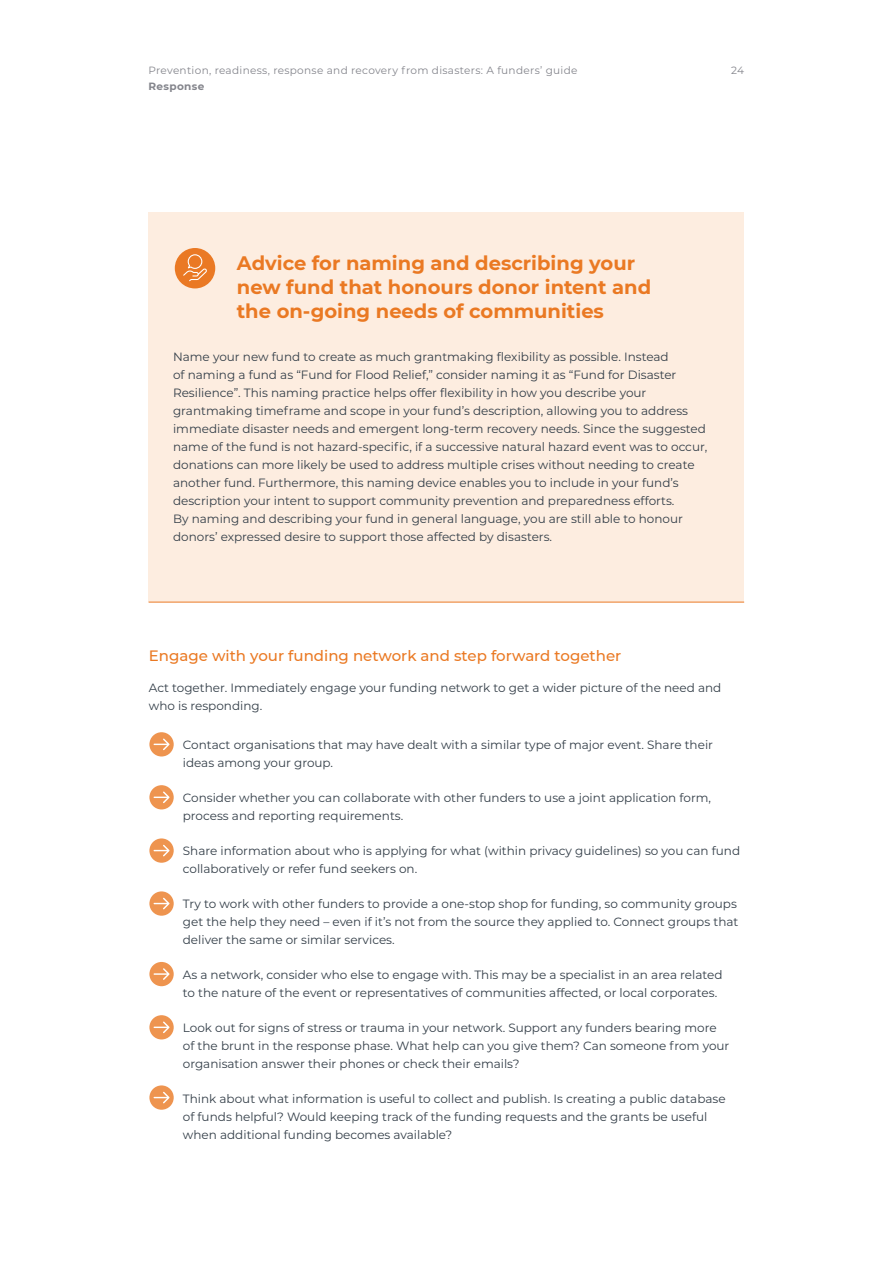
<style>
.page{position:relative;width:893px;height:1263px;background:#fff}
.page>*{position:absolute;margin:0;border:0;box-sizing:border-box;transform-origin:0 0}
.t1{font:700 19.5px/24px "Montserrat";color:#ea7923}
.t2{font:500 15px "Montserrat";color:#ea7923}
.t3{font:12px/18px "Montserrat";color:#333e48}
.t4{font:10.5px "Montserrat";letter-spacing:.03em;color:#84858c}
.t5{font:700 10.5px "Montserrat";letter-spacing:.03em;color:#84858c}
</style>
<div class="page">
<div style="left:149px;top:213px;width:595px;height:389px;background:#fdede0"></div>
<hr style="left:149px;top:602px;width:595px;height:1px;background:#ea7924">
<div style="left:175px;top:248px;width:40px;height:40px;background:#ea7924;border-radius:50%"></div>
<svg style="left:183px;top:254px;width:24px;height:28px"></svg>
<div style="left:149px;top:732px;width:25px;height:24px;background:#ee944f;border-radius:50%"></div>
<svg style="left:154px;top:738px;width:16px;height:12px"></svg>
<div style="left:149px;top:785px;width:25px;height:24px;background:#ee944f;border-radius:50%"></div>
<svg style="left:154px;top:791px;width:16px;height:12px"></svg>
<div style="left:149px;top:838px;width:25px;height:25px;background:#ee944f;border-radius:50%"></div>
<svg style="left:154px;top:845px;width:16px;height:11px"></svg>
<div style="left:149px;top:891px;width:25px;height:25px;background:#ee944f;border-radius:50%"></div>
<svg style="left:154px;top:898px;width:16px;height:11px"></svg>
<div style="left:149px;top:962px;width:25px;height:24px;background:#ee944f;border-radius:50%"></div>
<svg style="left:154px;top:968px;width:16px;height:12px"></svg>
<div style="left:149px;top:1015px;width:25px;height:24px;background:#ee944f;border-radius:50%"></div>
<svg style="left:154px;top:1021px;width:16px;height:12px"></svg>
<div style="left:149px;top:1085px;width:25px;height:25px;background:#ee944f;border-radius:50%"></div>
<svg style="left:154px;top:1092px;width:16px;height:11px"></svg>
<p class="t4" style="left:149px;top:63px;width:430px">Prevention, readiness, response and recovery from disasters: A funders’ guide</p>
<p class="t4" style="left:731px;top:63px;width:14px">24</p>
<p class="t5" style="left:149px;top:79px;width:57px">Response</p>
<h1 class="t1" style="left:237px;top:250px;width:416px">Advice for naming and describing your new fund that honours donor intent and the on-going needs of communities</h1>
<p class="t3" style="left:173px;top:348px;width:536px">Name your new fund to create as much grantmaking flexibility as possible. Instead<br>of naming a fund as “Fund for Flood Relief,” consider naming it as “Fund for Disaster Resilience”. This naming practice helps offer flexibility in how you describe your grantmaking timeframe and scope in your fund’s description, allowing you to address immediate disaster needs and emergent long-term recovery needs. Since the suggested name of the fund is not hazard-specific, if a successive natural hazard event was to occur, donations can more likely be used to address multiple crises without needing to create another fund. Furthermore, this naming device enables you to include in your fund’s description your intent to support community prevention and preparedness efforts.<br>By naming and describing your fund in general language, you are still able to honour donors’ expressed desire to support those affected by disasters.</p>
<p class="t2" style="left:149px;top:645px;width:474px">Engage with your funding network and step forward together</p>
<p class="t3" style="left:149px;top:678px;width:574px">Act together. Immediately engage your funding network to get a wider picture of the need and who is responding.</p>
<p class="t3" style="left:183px;top:735px;width:532px">Contact organisations that may have dealt with a similar type of major event. Share their ideas among your group.</p>
<p class="t3" style="left:183px;top:788px;width:530px">Consider whether you can collaborate with other funders to use a joint application form, process and reporting requirements.</p>
<p class="t3" style="left:183px;top:841px;width:559px">Share information about who is applying for what (within privacy guidelines) so you can fund collaboratively or refer fund seekers on.</p>
<p class="t3" style="left:183px;top:894px;width:557px;text-align:justify">Try to work with other funders to provide a one-stop shop for funding, so community groups get the help they need – even if it’s not from the source they applied to. Connect groups that deliver the same or similar services.</p>
<p class="t3" style="left:183px;top:965px;width:541px">As a network, consider who else to engage with. This may be a specialist in an area related to the nature of the event or representatives of communities affected, or local corporates.</p>
<p class="t3" style="left:183px;top:1018px;width:548px">Look out for signs of stress or trauma in your network. Support any funders bearing more of the brunt in the response phase. What help can you give them? Can someone from your organisation answer their phones or check their emails?</p>
<p class="t3" style="left:183px;top:1089px;width:544px">Think about what information is useful to collect and publish. Is creating a public database of funds helpful? Would keeping track of the funding requests and the grants be useful when additional funding becomes available?</p>
</div>
